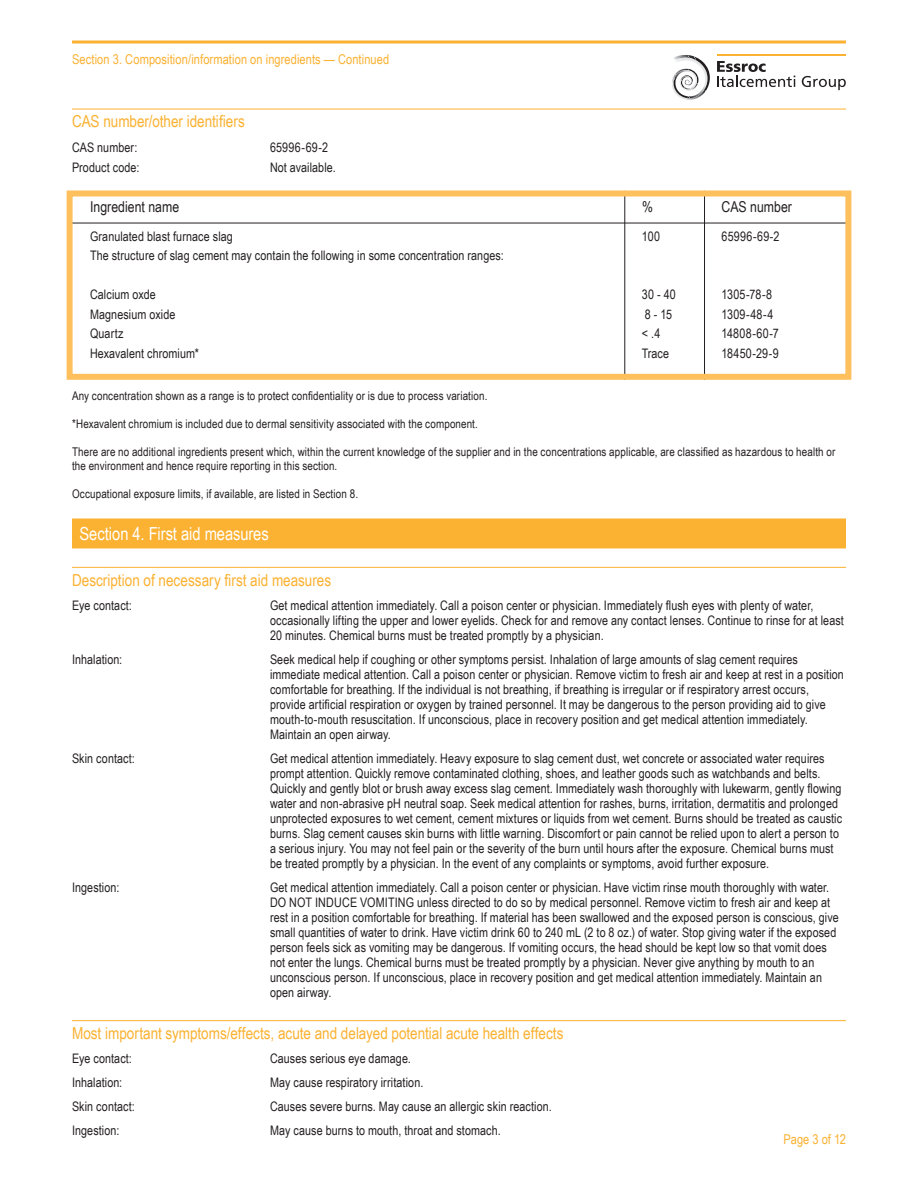
<style>
.page{position:relative;width:918px;height:1188px;background:#fff}
.page>*{position:absolute;margin:0;border:0;box-sizing:border-box;transform-origin:0 0}
.HEADLINE_1A{font:18px "Arial Narrow";letter-spacing:-.005em;color:#fff}
.SUBHEAD_1_WITH_RULE{font:16.5px "Arial Narrow";color:#fbb131}
.TABLE_COLUMN_HEADING{font:15px "Arial Narrow";color:#231f20}
.t1{font:13.5px "Arial Narrow";letter-spacing:.01em;color:#fbb131}
.BODY_1{font:13.2px/15px "Arial Narrow";letter-spacing:.01em;color:#231f20}
.TABLE_BODY{font:13.2px "Arial Narrow";letter-spacing:.01em;color:#231f20}
.FOOTNOTE{font:12px/14.4px "Arial Narrow";letter-spacing:.01em;color:#231f20}
</style>
<div class="page">
<svg style="left:72px;top:40px;width:774px;height:4px;background:#fbc464"></svg>
<svg style="left:672px;top:57px;width:38px;height:43px"></svg>
<img style="left:673px;top:55px;width:23px;height:5px">
<img style="left:675px;top:58px;width:18px;height:5px">
<hr style="left:717px;top:55px;width:129px;height:1px;background:#fbb131">
<svg style="left:717px;top:61px;width:78px;height:26px"></svg>
<svg style="left:802px;top:76px;width:44px;height:14px"></svg>
<hr style="left:72px;top:109px;width:774px;height:1px;background:#fbb131">
<hr style="left:72px;top:223px;width:774px;height:1px;background:#231f20">
<div style="left:72px;top:518px;width:774px;height:30px;background:#fbb131"></div>
<hr style="left:72px;top:567px;width:774px;height:1px;background:#fbb131">
<hr style="left:72px;top:1020px;width:774px;height:1px;background:#fbb131">
<hr style="left:625px;top:191px;width:1px;height:189px;background:#231f20">
<hr style="left:704px;top:191px;width:1px;height:189px;background:#231f20">
<div style="left:67px;top:190px;width:784px;height:190px;border:6px solid #fdc05d"></div>
<p class="t1" style="left:72px;top:49px;width:319px">Section 3. Composition/information on ingredients — Continued</p>
<p class="SUBHEAD_1_WITH_RULE" style="left:72px;top:109px;width:174px">CAS number/other identifiers</p>
<p class="BODY_1" style="left:72px;top:140px;width:67px">CAS number:</p>
<p class="BODY_1" style="left:270px;top:140px;width:59px">65996-69-2</p>
<p class="BODY_1" style="left:72px;top:159px;width:69px">Product code:</p>
<p class="BODY_1" style="left:270px;top:159px;width:67px">Not available.</p>
<p class="TABLE_COLUMN_HEADING" style="left:90px;top:196px;width:91px">Ingredient name</p>
<p class="TABLE_COLUMN_HEADING" style="left:642px;top:196px;width:12px">%</p>
<p class="TABLE_COLUMN_HEADING" style="left:722px;top:196px;width:72px">CAS number</p>
<p class="TABLE_BODY" style="left:90px;top:227px;width:144px">Granulated blast furnace slag</p>
<p class="TABLE_BODY" style="left:642px;top:227px;width:20px">100</p>
<p class="TABLE_BODY" style="left:721px;top:227px;width:59px">65996-69-2</p>
<p class="TABLE_BODY" style="left:90px;top:246px;width:415px">The structure of slag cement may contain the following in some concentration ranges:</p>
<p class="TABLE_BODY" style="left:90px;top:285px;width:67px">Calcium oxde</p>
<p class="TABLE_BODY" style="left:642px;top:285px;width:35px">30 - 40</p>
<p class="TABLE_BODY" style="left:721px;top:285px;width:52px">1305-78-8</p>
<p class="TABLE_BODY" style="left:90px;top:305px;width:87px">Magnesium oxide</p>
<p class="TABLE_BODY" style="left:645px;top:305px;width:29px">8 - 15</p>
<p class="TABLE_BODY" style="left:721px;top:305px;width:53px">1309-48-4</p>
<p class="TABLE_BODY" style="left:90px;top:324px;width:35px">Quartz</p>
<p class="TABLE_BODY" style="left:642px;top:324px;width:20px">&lt; .4</p>
<p class="TABLE_BODY" style="left:721px;top:324px;width:59px">14808-60-7</p>
<p class="TABLE_BODY" style="left:90px;top:344px;width:111px">Hexavalent chromium*</p>
<p class="TABLE_BODY" style="left:642px;top:344px;width:29px">Trace</p>
<p class="TABLE_BODY" style="left:721px;top:344px;width:59px">18450-29-9</p>
<p class="FOOTNOTE" style="left:72px;top:388px;width:417px">Any concentration shown as a range is to protect confidentiality or is due to process variation.</p>
<p class="FOOTNOTE" style="left:72px;top:416px;width:407px">*Hexavalent chromium is included due to dermal sensitivity associated with the component.</p>
<p class="FOOTNOTE" style="left:72px;top:444px;width:765px">There are no additional ingredients present which, within the current knowledge of the supplier and in the concentrations applicable, are classified as hazardous to health or the environment and hence require reporting in this section.</p>
<p class="FOOTNOTE" style="left:72px;top:486px;width:288px">Occupational exposure limits, if available, are listed in Section 8.</p>
<p class="HEADLINE_1A" style="left:80px;top:521px;width:191px">Section 4. First aid measures</p>
<p class="SUBHEAD_1_WITH_RULE" style="left:72px;top:568px;width:261px">Description of necessary first aid measures</p>
<p class="BODY_1" style="left:72px;top:597px;width:61px">Eye contact:</p>
<p class="BODY_1" style="left:270px;top:597px;width:575px">Get medical attention immediately. Call a poison center or physician. Immediately flush eyes with plenty of water, occasionally lifting the upper and lower eyelids. Check for and remove any contact lenses. Continue to rinse for at least<br>20 minutes. Chemical burns must be treated promptly by a physician.</p>
<p class="BODY_1" style="left:72px;top:651px;width:52px">Inhalation:</p>
<p class="BODY_1" style="left:270px;top:651px;width:575px">Seek medical help if coughing or other symptoms persist. Inhalation of large amounts of slag cement requires immediate medical attention. Call a poison center or physician. Remove victim to fresh air and keep at rest in a position comfortable for breathing. If the individual is not breathing, if breathing is irregular or if respiratory arrest occurs, provide artificial respiration or oxygen by trained personnel. It may be dangerous to the person providing aid to give mouth-to-mouth resuscitation. If unconscious, place in recovery position and get medical attention immediately.<br>Maintain an open airway.</p>
<p class="BODY_1" style="left:72px;top:750px;width:64px">Skin contact:</p>
<p class="BODY_1" style="left:270px;top:750px;width:574px">Get medical attention immediately. Heavy exposure to slag cement dust, wet concrete or associated water requires prompt attention. Quickly remove contaminated clothing, shoes, and leather goods such as watchbands and belts.<br>Quickly and gently blot or brush away excess slag cement. Immediately wash thoroughly with lukewarm, gently flowing water and non-abrasive pH neutral soap. Seek medical attention for rashes, burns, irritation, dermatitis and prolonged unprotected exposures to wet cement, cement mixtures or liquids from wet cement. Burns should be treated as caustic burns. Slag cement causes skin burns with little warning. Discomfort or pain cannot be relied upon to alert a person to a serious injury. You may not feel pain or the severity of the burn until hours after the exposure. Chemical burns must be treated promptly by a physician. In the event of any complaints or symptoms, avoid further exposure.</p>
<p class="BODY_1" style="left:72px;top:879px;width:49px">Ingestion:</p>
<p class="BODY_1" style="left:270px;top:879px;width:570px">Get medical attention immediately. Call a poison center or physician. Have victim rinse mouth thoroughly with water.<br>DO NOT INDUCE VOMITING unless directed to do so by medical personnel. Remove victim to fresh air and keep at rest in a position comfortable for breathing. If material has been swallowed and the exposed person is conscious, give small quantities of water to drink. Have victim drink 60 to 240 mL (2 to 8 oz.) of water. Stop giving water if the exposed person feels sick as vomiting may be dangerous. If vomiting occurs, the head should be kept low so that vomit does not enter the lungs. Chemical burns must be treated promptly by a physician. Never give anything by mouth to an unconscious person. If unconscious, place in recovery position and get medical attention immediately. Maintain an open airway.</p>
<p class="SUBHEAD_1_WITH_RULE" style="left:72px;top:1021px;width:493px">Most important symptoms/effects, acute and delayed potential acute health effects</p>
<p class="BODY_1" style="left:72px;top:1050px;width:61px">Eye contact:</p>
<p class="BODY_1" style="left:270px;top:1050px;width:142px">Causes serious eye damage.</p>
<p class="BODY_1" style="left:72px;top:1074px;width:52px">Inhalation:</p>
<p class="BODY_1" style="left:270px;top:1074px;width:155px">May cause respiratory irritation.</p>
<p class="BODY_1" style="left:72px;top:1098px;width:64px">Skin contact:</p>
<p class="BODY_1" style="left:270px;top:1098px;width:283px">Causes severe burns. May cause an allergic skin reaction.</p>
<p class="BODY_1" style="left:72px;top:1122px;width:49px">Ingestion:</p>
<p class="BODY_1" style="left:270px;top:1122px;width:232px">May cause burns to mouth, throat and stomach.</p>
<p class="t1" style="left:783px;top:1129px;width:64px">Page 3 of 12</p>
</div>
